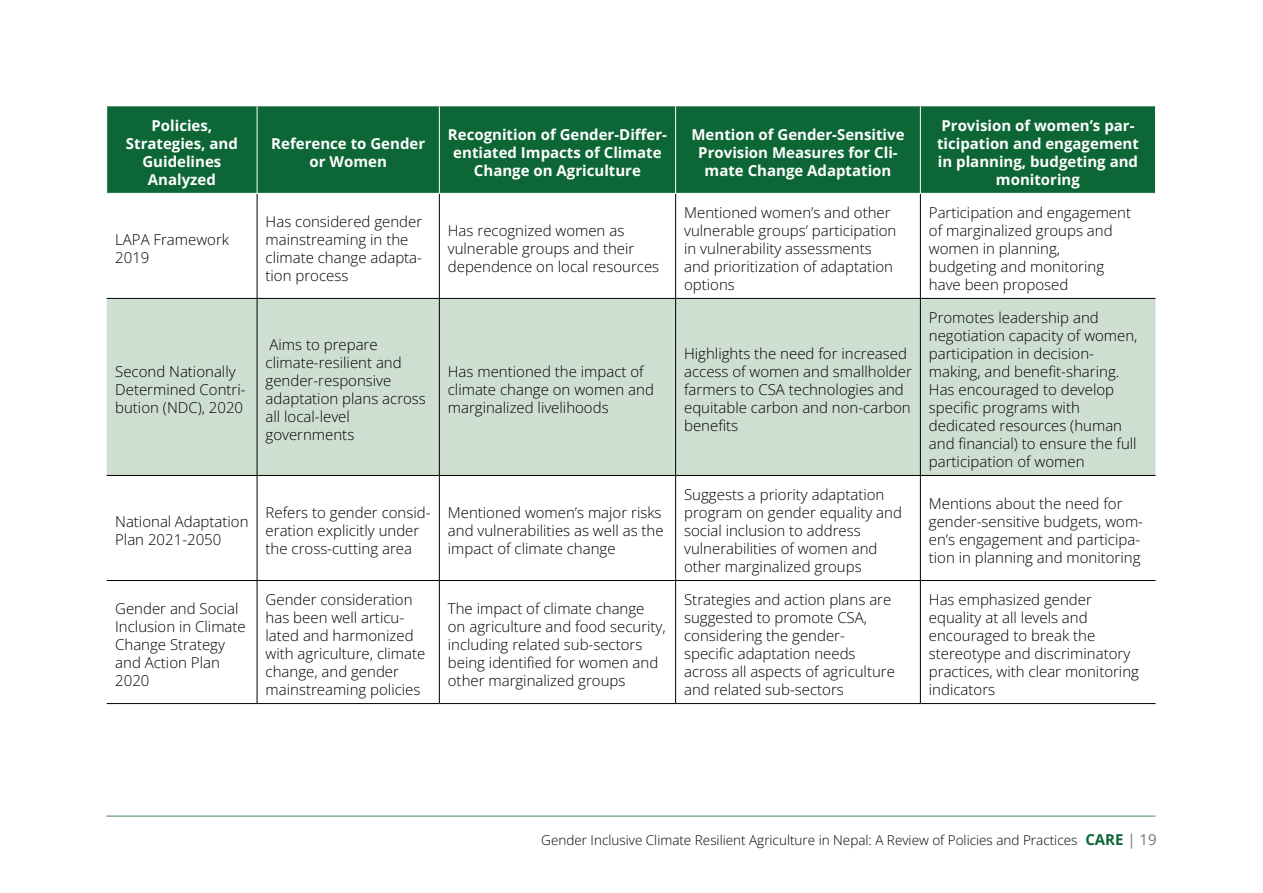
<style>
.page{position:relative;width:1263px;height:893px;background:#fff}
.page>*{position:absolute;margin:0;border:0;box-sizing:border-box;transform-origin:0 0}
.t1{font:300 15px/18px "Open Sans";color:#000}
.t2{font:700 15px/18px "Open Sans";color:#fff;text-align:center}
.t3{font:300 13.5px "Open Sans";color:#000}
.s1{font-weight:700;font-size:15px;color:#0d6635}
.s2{font-weight:400;font-size:15px;color:#73757a}
</style>
<div class="page">
<hr style="left:106px;top:815px;width:1049px;height:2px;background:#85b391">
<div style="left:107px;top:106px;width:1048px;height:87px;background:#0d6635"></div>
<div style="left:107px;top:299px;width:1048px;height:176px;background:#cedfd2"></div>
<hr style="left:257px;top:194px;width:1px;height:104px;background:#000">
<hr style="left:439px;top:194px;width:1px;height:104px;background:#000">
<hr style="left:675px;top:194px;width:1px;height:104px;background:#000">
<hr style="left:920px;top:194px;width:1px;height:104px;background:#000">
<hr style="left:107px;top:298px;width:150px;height:1px;background:#000">
<hr style="left:257px;top:298px;width:182px;height:1px;background:#000">
<hr style="left:257px;top:299px;width:1px;height:176px;background:#000">
<hr style="left:439px;top:298px;width:237px;height:1px;background:#000">
<hr style="left:439px;top:299px;width:1px;height:176px;background:#000">
<hr style="left:676px;top:298px;width:244px;height:1px;background:#000">
<hr style="left:675px;top:299px;width:1px;height:176px;background:#000">
<hr style="left:920px;top:298px;width:235px;height:1px;background:#000">
<hr style="left:920px;top:299px;width:1px;height:176px;background:#000">
<hr style="left:107px;top:475px;width:150px;height:1px;background:#000">
<hr style="left:257px;top:475px;width:182px;height:1px;background:#000">
<hr style="left:257px;top:476px;width:1px;height:104px;background:#000">
<hr style="left:439px;top:475px;width:237px;height:1px;background:#000">
<hr style="left:439px;top:476px;width:1px;height:104px;background:#000">
<hr style="left:676px;top:475px;width:244px;height:1px;background:#000">
<hr style="left:675px;top:476px;width:1px;height:104px;background:#000">
<hr style="left:920px;top:475px;width:235px;height:1px;background:#000">
<hr style="left:920px;top:476px;width:1px;height:104px;background:#000">
<hr style="left:107px;top:580px;width:150px;height:1px;background:#000">
<hr style="left:257px;top:580px;width:182px;height:1px;background:#000">
<hr style="left:257px;top:581px;width:1px;height:122px;background:#000">
<hr style="left:439px;top:580px;width:237px;height:1px;background:#000">
<hr style="left:439px;top:581px;width:1px;height:122px;background:#000">
<hr style="left:676px;top:580px;width:244px;height:1px;background:#000">
<hr style="left:675px;top:581px;width:1px;height:122px;background:#000">
<hr style="left:920px;top:580px;width:235px;height:1px;background:#000">
<hr style="left:920px;top:581px;width:1px;height:122px;background:#000">
<hr style="left:257px;top:106px;width:1px;height:87px;background:#fff">
<hr style="left:439px;top:106px;width:1px;height:87px;background:#fff">
<hr style="left:675px;top:106px;width:1px;height:87px;background:#fff">
<hr style="left:920px;top:106px;width:1px;height:87px;background:#fff">
<hr style="left:107px;top:703px;width:150px;height:1px;background:#000">
<hr style="left:257px;top:703px;width:182px;height:1px;background:#000">
<hr style="left:439px;top:703px;width:237px;height:1px;background:#000">
<hr style="left:676px;top:703px;width:244px;height:1px;background:#000">
<hr style="left:920px;top:703px;width:235px;height:1px;background:#000">
<p class="t2" style="left:126px;top:116px;width:113px">Policies,<br>Strategies, and<br>Guidelines<br>Analyzed</p>
<p class="t1" style="left:115px;top:230px;width:115px">LAPA Framework<br>2019</p>
<p class="t1" style="left:115px;top:362px;width:132px">Second Nationally<br>Determined Contri&shy;bution (NDC), 2020</p>
<p class="t2" style="left:271px;top:134px;width:155px">Reference to Gender or Women</p>
<p class="t2" style="left:448px;top:125px;width:221px">Recognition of Gender-Differ&shy;entiated Impacts of Climate<br>Change on Agriculture</p>
<p class="t2" style="left:691px;top:125px;width:215px">Mention of Gender-Sensitive<br>Provision Measures for Cli&shy;mate Change Adaptation</p>
<p class="t2" style="left:937px;top:116px;width:203px">Provision of women’s par&shy;ticipation and engagement in planning, budgeting and monitoring</p>
<p class="t1" style="left:266px;top:212px;width:158px">Has considered gender mainstreaming in the climate change adapta&shy;tion process</p>
<p class="t1" style="left:448px;top:221px;width:213px">Has recognized women as vulnerable groups and their dependence on local resources</p>
<p class="t1" style="left:266px;top:335px;width:162px">Aims to prepare climate-resilient and gender-responsive adaptation plans across all local-level governments</p>
<p class="t1" style="left:448px;top:362px;width:208px">Has mentioned the impact of climate change on women and marginalized livelihoods</p>
<p class="t1" style="left:684px;top:203px;width:214px">Mentioned women’s and other vulnerable groups’ participation in vulnerability assessments and prioritization of adaptation options</p>
<p class="t1" style="left:929px;top:203px;width:204px">Participation and engagement of marginalized groups and women in planning, budgeting and monitoring have been proposed</p>
<p class="t1" style="left:684px;top:344px;width:229px">Highlights the need for increased access of women and smallholder farmers to CSA technologies and equitable carbon and non-carbon benefits</p>
<p class="t1" style="left:929px;top:308px;width:210px">Promotes leadership and negotiation capacity of women, participation in decision&shy;making, and benefit-sharing.<br>Has encouraged to develop specific programs with dedicated resources (human and financial) to ensure the full participation of women</p>
<p class="t1" style="left:115px;top:512px;width:135px">National Adaptation<br>Plan 2021-2050</p>
<p class="t1" style="left:266px;top:503px;width:167px">Refers to gender consid&shy;eration explicitly under the cross-cutting area</p>
<p class="t1" style="left:448px;top:503px;width:217px">Mentioned women’s major risks and vulnerabilities as well as the impact of climate change</p>
<p class="t1" style="left:684px;top:485px;width:219px">Suggests a priority adaptation program on gender equality and social inclusion to address vulnerabilities of women and other marginalized groups</p>
<p class="t1" style="left:929px;top:494px;width:216px">Mentions about the need for gender-sensitive budgets, wom&shy;en’s engagement and participa&shy;tion in planning and monitoring</p>
<p class="t1" style="left:115px;top:599px;width:132px">Gender and Social<br>Inclusion in Climate<br>Change Strategy and Action Plan<br>2020</p>
<p class="t1" style="left:266px;top:590px;width:161px">Gender consideration has been well articu&shy;lated and harmonized with agriculture, climate change, and gender mainstreaming policies</p>
<p class="t1" style="left:448px;top:599px;width:219px">The impact of climate change on agriculture and food security, including related sub-sectors being identified for women and other marginalized groups</p>
<p class="t1" style="left:684px;top:590px;width:212px">Strategies and action plans are suggested to promote CSA, considering the gender&shy;specific adaptation needs across all aspects of agriculture and related sub-sectors</p>
<p class="t1" style="left:929px;top:590px;width:212px">Has emphasized gender equality at all levels and encouraged to break the stereotype and discriminatory practices, with clear monitoring indicators</p>
<p class="t3" style="left:541px;top:831px;width:617px">Gender Inclusive Climate Resilient Agriculture in Nepal: A Review of Policies and Practices <span class="s1">CARE</span> <span class="s2">| 19</span></p>
</div>
